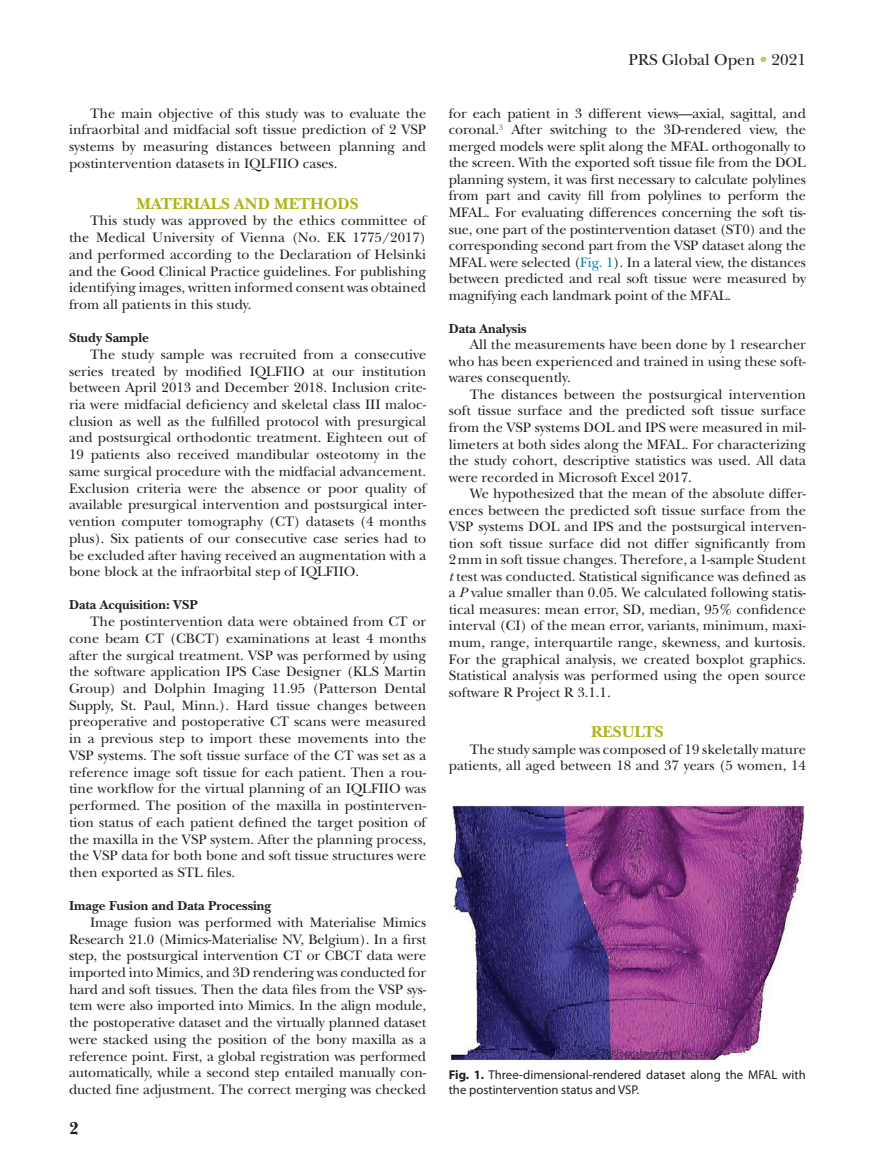
<style>
.page{position:relative;width:878px;height:1175px;background:#fff}
.page>*{position:absolute;margin:0;border:0;box-sizing:border-box;transform-origin:0 0}
.t1{font:700 18px "New Baskerville Std";color:#231f20}
.t2{font:700 16.5px "New Baskerville Std";color:#afb314}
.t3{font:16.5px "New Baskerville Std";color:#231f20}
.t4{font:14.25px/16.6px "New Baskerville Std";color:#231f20;text-align:justify}
.t5{font:700 13.5px "New Baskerville Std";color:#231f20}
.t6{font:12.75px/15px "Myriad Pro";color:#231f20}
.s1{color:#c5c660}
.s2{color:#0f7eac}
.s3{font-style:italic}
.s4{font-weight:700}
</style>
<div class="page">
<img style="left:450px;top:805px;width:354px;height:256px">
<p class="t4" style="left:69px;top:105px;width:359px;text-indent:21px">The main objective of this study was to evaluate the infraorbital and midfacial soft tissue prediction of 2 VSP systems by measuring distances between planning and postintervention datasets in IQLFIIO cases.</p>
<p class="t2" style="left:136px;top:194px;width:224px">MATERIALS AND METHODS</p>
<p class="t4" style="left:69px;top:212px;width:359px;text-indent:21px">This study was approved by the ethics committee of the Medical University of Vienna (No. EK 1775/2017) and performed according to the Declaration of Helsinki and the Good Clinical Practice guidelines. For publishing identifying images, written informed consent was obtained from all patients in this study.</p>
<p class="t5" style="left:69px;top:330px;width:81px">Study Sample</p>
<p class="t4" style="left:69px;top:346px;width:359px;text-indent:21px">The study sample was recruited from a consecutive series treated by modified IQLFIIO at our institution between April 2013 and December 2018. Inclusion crite&shy;ria were midfacial deficiency and skeletal class III maloc&shy;clusion as well as the fulfilled protocol with presurgical and postsurgical orthodontic treatment. Eighteen out of 19 patients also received mandibular osteotomy in the same surgical procedure with the midfacial advancement.<br>Exclusion criteria were the absence or poor quality of available presurgical intervention and postsurgical inter&shy;vention computer tomography (CT) datasets (4 months plus). Six patients of our consecutive case series had to be excluded after having received an augmentation with a bone block at the infraorbital step of IQLFIIO.</p>
<p class="t5" style="left:69px;top:597px;width:130px">Data Acquisition: VSP</p>
<p class="t4" style="left:69px;top:613px;width:359px;text-indent:21px">The postintervention data were obtained from CT or cone beam CT (CBCT) examinations at least 4 months after the surgical treatment. VSP was performed by using the software application IPS Case Designer (KLS Martin Group) and Dolphin Imaging 11.95 (Patterson Dental Supply, St. Paul, Minn.). Hard tissue changes between preoperative and postoperative CT scans were measured in a previous step to import these movements into the VSP systems. The soft tissue surface of the CT was set as a reference image soft tissue for each patient. Then a rou&shy;tine workflow for the virtual planning of an IQLFIIO was performed. The position of the maxilla in postinterven&shy;tion status of each patient defined the target position of the maxilla in the VSP system. After the planning process, the VSP data for both bone and soft tissue structures were then exported as STL files.</p>
<p class="t5" style="left:69px;top:897px;width:204px">Image Fusion and Data Processing</p>
<p class="t4" style="left:69px;top:914px;width:359px;text-indent:21px">Image fusion was performed with Materialise Mimics Research 21.0 (Mimics-Materialise NV, Belgium). In a first step, the postsurgical intervention CT or CBCT data were imported into Mimics, and 3D rendering was conducted for hard and soft tissues. Then the data files from the VSP sys&shy;tem were also imported into Mimics. In the align module, the postoperative dataset and the virtually planned dataset were stacked using the position of the bony maxilla as a reference point. First, a global registration was performed automatically, while a second step entailed manually con&shy;ducted fine adjustment. The correct merging was checked</p>
<p class="t1" style="left:69px;top:1118px;width:11px">2</p>
<p class="t3" style="left:628px;top:50px;width:179px">PRS Global Open <span class="s1">•</span> 2021</p>
<p class="t4" style="left:449px;top:105px;width:359px">for each patient in 3 different views—axial, sagittal, and coronal.<sup>3</sup> After switching to the 3D-rendered view, the merged models were split along the MFAL orthogonally to the screen. With the exported soft tissue file from the DOL planning system, it was first necessary to calculate polylines from part and cavity fill from polylines to perform the MFAL. For evaluating differences concerning the soft tis&shy;sue, one part of the postintervention dataset (ST0) and the corresponding second part from the VSP dataset along the MFAL were selected (<span class="s2">Fig. 1</span>). In a lateral view, the distances between predicted and real soft tissue were measured by magnifying each landmark point of the MFAL.</p>
<p class="t5" style="left:448px;top:320px;width:79px">Data Analysis</p>
<p class="t4" style="left:448px;top:336px;width:359px;text-indent:21px">All the measurements have been done by 1 researcher who has been experienced and trained in using these soft&shy;wares consequently.</p>
<p class="t4" style="left:448px;top:386px;width:359px;text-indent:21px">The distances between the postsurgical intervention soft tissue surface and the predicted soft tissue surface from the VSP systems DOL and IPS were measured in mil&shy;limeters at both sides along the MFAL. For characterizing the study cohort, descriptive statistics was used. All data were recorded in Microsoft Excel 2017.</p>
<p class="t4" style="left:448px;top:485px;width:359px;text-indent:21px">We hypothesized that the mean of the absolute differ&shy;ences between the predicted soft tissue surface from the VSP systems DOL and IPS and the postsurgical interven&shy;tion soft tissue surface did not differ significantly from 2mm in soft tissue changes. Therefore, a 1-sample Student <span class="s3">t</span> test was conducted. Statistical significance was defined as a <span class="s3">P</span> value smaller than 0.05. We calculated following statis&shy;tical measures: mean error, SD, median, 95% confidence interval (CI) of the mean error, variants, minimum, maxi&shy;mum, range, interquartile range, skewness, and kurtosis.<br>For the graphical analysis, we created boxplot graphics.<br>Statistical analysis was performed using the open source software R Project R 3.1.1.</p>
<p class="t2" style="left:591px;top:722px;width:74px">RESULTS</p>
<p class="t4" style="left:448px;top:741px;width:359px;text-align:right">The study sample was composed of 19 skeletally mature patients, all aged between 18 and 37 years (5 women, 14</p>
<p class="t6" style="left:448px;top:1067px;width:358px"><span class="s4">Fig. 1.</span> Three-dimensional-rendered dataset along the MFAL with the postintervention status and VSP.</p>
</div>
